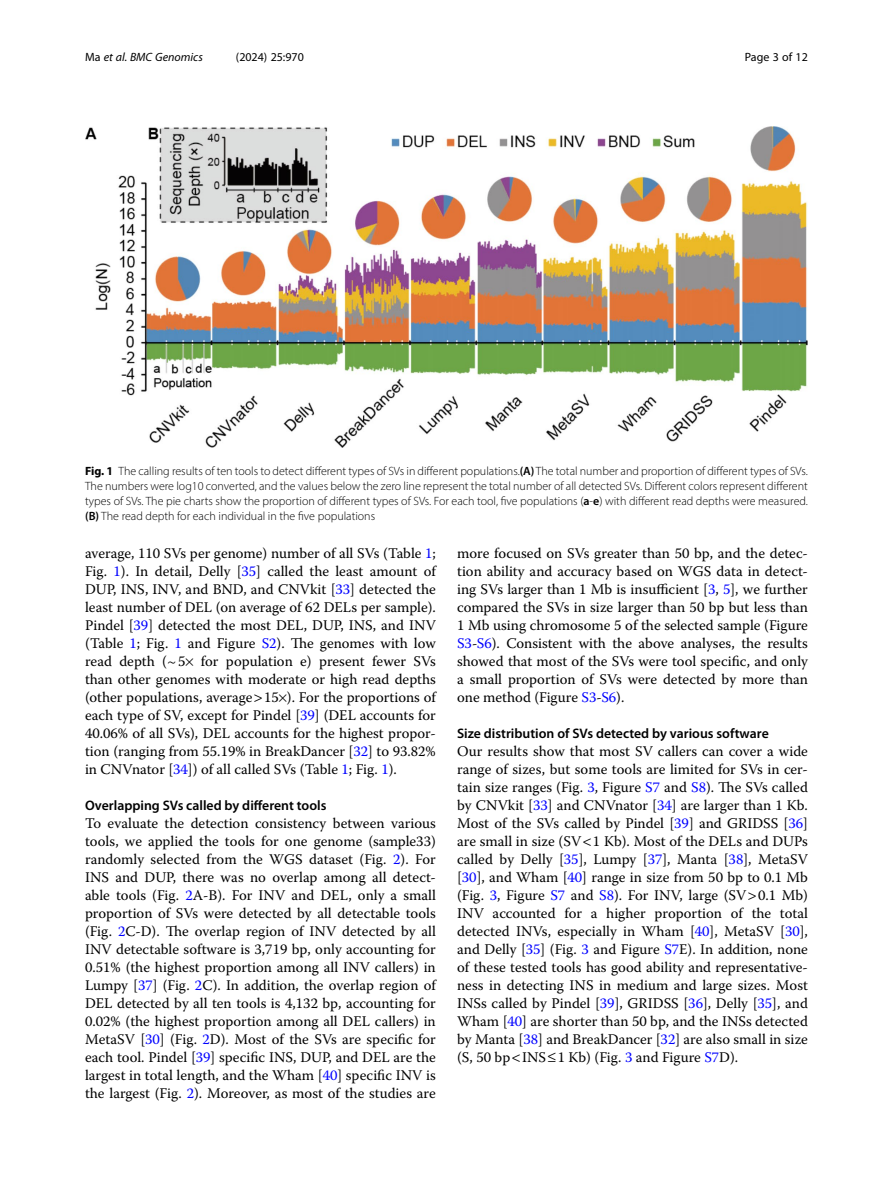
<style>
.page{position:relative;width:893px;height:1191px;background:#fff}
.page>*{position:absolute;margin:0;border:0;box-sizing:border-box;transform-origin:0 0}
.Body_Text{font:14.7px/18px "Warnock Pro";color:#000;text-align:justify}
.Head_2{font:600 13.8px "Myriad Pro";color:#000}
.Figure_Caption{font:300 12px/15px "Myriad Pro";color:#000;text-align:justify}
.t1{font:12px "Myriad Pro";color:#000}
.t2{font:italic 12px "Myriad Pro";color:#000}
.s1{font-style:normal}
.s2{font-weight:700}
.s3{font-weight:600}
.s4{color:#00f}
</style>
<div class="page">
<img style="left:85px;top:126px;width:723px;height:321px">
<p class="t2" style="left:85px;top:50px;width:119px"><span class="s1">Ma</span> et al. BMC Genomics</p>
<p class="t1" style="left:236px;top:50px;width:70px">(2024) 25:970</p>
<p class="t1" style="left:745px;top:50px;width:65px">Page 3 of 12</p>
<p class="Figure_Caption" style="left:85px;top:463px;width:724px"><span class="s2">Fig. 1</span> The calling results of ten tools to detect different types of SVs in different populations.<span class="s3">(A)</span> The total number and proportion of different types of SVs.<br>The numbers were log10 converted, and the values below the zero line represent the total number of all detected SVs. Different colors represent different types of SVs. The pie charts show the proportion of different types of SVs. For each tool, five populations (<span class="s3">a</span>-<span class="s3">e</span>) with different read depths were measured. <span class="s3">(B)</span> The read depth for each individual in the five populations</p>
<p class="Body_Text" style="left:85px;top:544px;width:352px">average, 110 SVs per genome) number of all SVs (Table <span class="s4">1</span>; Fig. <span class="s4">1</span>). In detail, Delly [<span class="s4">35</span>] called the least amount of DUP, INS, INV, and BND, and CNVkit [<span class="s4">33</span>] detected the least number of DEL (on average of 62 DELs per sample).<br>Pindel [<span class="s4">39</span>] detected the most DEL, DUP, INS, and INV (Table <span class="s4">1</span>; Fig. <span class="s4">1</span> and Figure <span class="s4">S2</span>). The genomes with low read depth (~5 for population e) present fewer SVs than other genomes with moderate or high read depths (other populations, average 15 ). For the proportions of each type of SV, except for Pindel [<span class="s4">39</span>] (DEL accounts for 40.06% of all SVs), DEL accounts for the highest propor&shy;tion (ranging from 55.19% in BreakDancer [<span class="s4">32</span>] to 93.82% in CNVnator [<span class="s4">34</span>]) of all called SVs (Table <span class="s4">1</span>; Fig. <span class="s4">1</span>).</p>
<p class="Head_2" style="left:85px;top:797px;width:243px">Overlapping SVs called by different tools</p>
<p class="Body_Text" style="left:85px;top:814px;width:352px">To evaluate the detection consistency between various tools, we applied the tools for one genome (sample33) randomly selected from the WGS dataset (Fig. <span class="s4">2</span>). For INS and DUP, there was no overlap among all detect&shy;able tools (Fig. <span class="s4">2</span>A-B). For INV and DEL, only a small proportion of SVs were detected by all detectable tools (Fig. <span class="s4">2</span>C-D). The overlap region of INV detected by all INV detectable software is 3,719 bp, only accounting for 0.51% (the highest proportion among all INV callers) in Lumpy [<span class="s4">37</span>] (Fig. <span class="s4">2</span>C). In addition, the overlap region of DEL detected by all ten tools is 4,132 bp, accounting for 0.02% (the highest proportion among all DEL callers) in MetaSV [<span class="s4">30</span>] (Fig. <span class="s4">2</span>D). Most of the SVs are specific for each tool. Pindel [<span class="s4">39</span>] specific INS, DUP, and DEL are the largest in total length, and the Wham [<span class="s4">40</span>] specific INV is the largest (Fig. <span class="s4">2</span>). Moreover, as most of the studies are</p>
<p class="Body_Text" style="left:457px;top:544px;width:352px">more focused on SVs greater than 50 bp, and the detec&shy;tion ability and accuracy based on WGS data in detect&shy;ing SVs larger than 1 Mb is insufficient [<span class="s4">3</span>, <span class="s4">5</span>], we further compared the SVs in size larger than 50 bp but less than 1 Mb using chromosome 5 of the selected sample (Figure <span class="s4">S3</span>-<span class="s4">S6</span>). Consistent with the above analyses, the results showed that most of the SVs were tool specific, and only a small proportion of SVs were detected by more than one method (Figure <span class="s4">S3</span>-<span class="s4">S6</span>).</p>
<p class="Head_2" style="left:457px;top:725px;width:313px">Size distribution of SVs detected by various software</p>
<p class="Body_Text" style="left:457px;top:742px;width:352px">Our results show that most SV callers can cover a wide range of sizes, but some tools are limited for SVs in cer&shy;tain size ranges (Fig. <span class="s4">3</span>, Figure <span class="s4">S7</span> and <span class="s4">S8</span>). The SVs called by CNVkit [<span class="s4">33</span>] and CNVnator [<span class="s4">34</span>] are larger than 1 Kb.<br>Most of the SVs called by Pindel [<span class="s4">39</span>] and GRIDSS [<span class="s4">36</span>] are small in size (SV 1 Kb). Most of the DELs and DUPs called by Delly [<span class="s4">35</span>], Lumpy [<span class="s4">37</span>], Manta [<span class="s4">38</span>], MetaSV [<span class="s4">30</span>], and Wham [<span class="s4">40</span>] range in size from 50 bp to 0.1 Mb (Fig. <span class="s4">3</span>, Figure <span class="s4">S7</span> and <span class="s4">S8</span>). For INV, large (SV 0.1 Mb)<br>INV accounted for a higher proportion of the total detected INVs, especially in Wham [<span class="s4">40</span>], MetaSV [<span class="s4">30</span>], and Delly [<span class="s4">35</span>] (Fig. <span class="s4">3</span> and Figure <span class="s4">S7</span>E). In addition, none of these tested tools has good ability and representative&shy;ness in detecting INS in medium and large sizes. Most INSs called by Pindel [<span class="s4">39</span>], GRIDSS [<span class="s4">36</span>], Delly [<span class="s4">35</span>], and Wham [<span class="s4">40</span>] are shorter than 50 bp, and the INSs detected by Manta [<span class="s4">38</span>] and BreakDancer [<span class="s4">32</span>] are also small in size (S, 50 bp INS≤1 Kb) (Fig. <span class="s4">3</span> and Figure <span class="s4">S7</span>D).</p>
</div>
